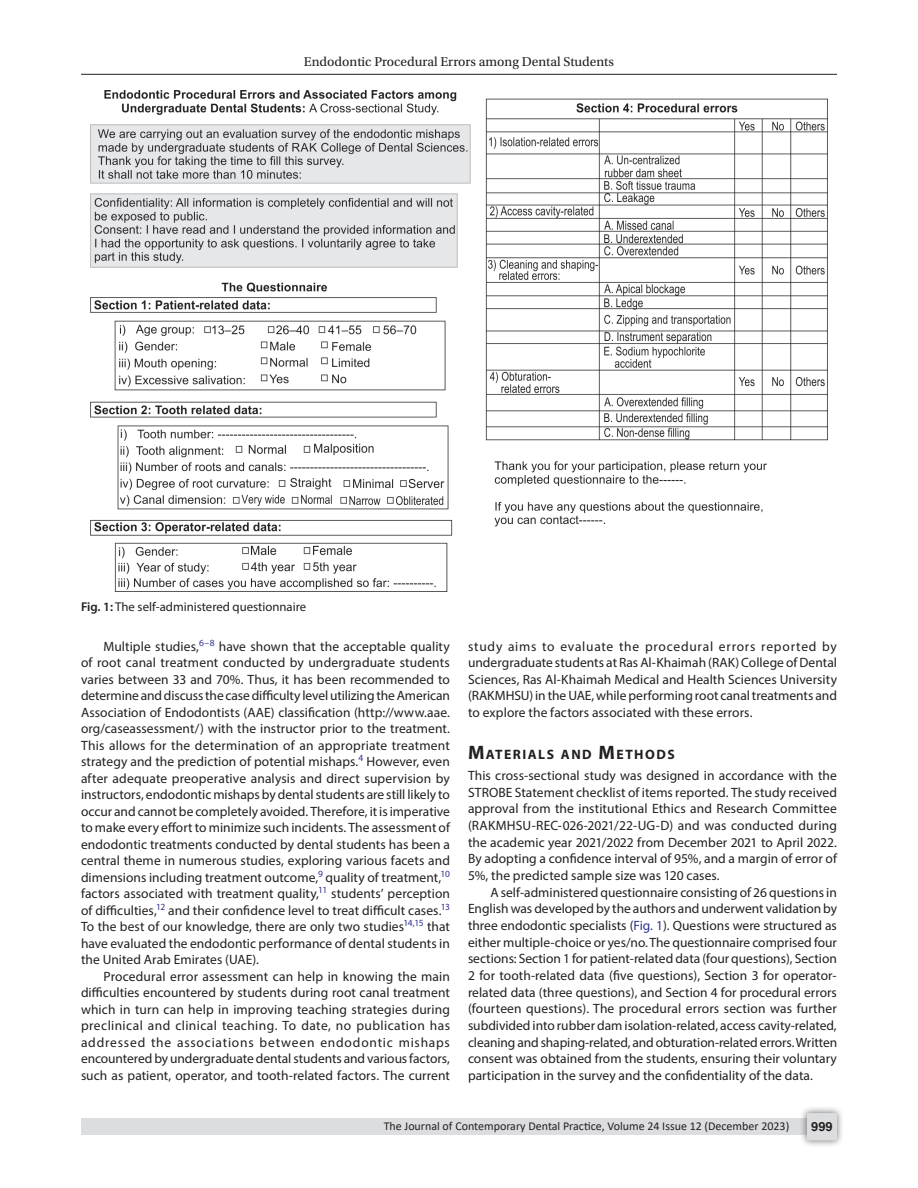
<style>
.page{position:relative;width:918px;height:1188px;background:#fff}
.page>*{position:absolute;margin:0;border:0;box-sizing:border-box;transform-origin:0 0}
.Head-1{font:700 13.65px "Myriad Pro";letter-spacing:.105em;color:#231f20}
.Para-Indent{font:13.5px/16.5px "Myriad Pro";color:#231f20;text-align:justify}
.Para-NoIndent{font:13.5px/16.6px "Myriad Pro";letter-spacing:.005em;color:#231f20;text-align:justify}
.t1{font:13.5px "Utopia Std";color:#231f20}
.FigCaption{font:12.75px "Myriad Pro";color:#231f20}
.t2{font:700 12.75px "Helvetica LT Std";color:#231f20}
.t3{font:12px "Calibri";color:#231f20}
.s1{font-weight:600}
.s2{font-size:19.5px}
.s3{color:#2e3092}
</style>
<div class="page">
<hr style="left:81px;top:74px;width:756px;height:1px;background:#231f20">
<div style="left:81px;top:1119px;width:756px;height:16px;background:#dcdddf"></div>
<div style="left:800px;top:1106px;width:44px;height:41px;background:#231f20;opacity:.61"></div>
<div style="left:807px;top:1113px;width:30px;height:27px;background:#dcdddf;border-radius:2px"></div>
<img style="left:91px;top:90px;width:736px;height:502px">
<p class="t1" style="left:304px;top:55px;width:312px">Endodontic Procedural Errors among Dental Students</p>
<p class="FigCaption" style="left:81px;top:599px;width:227px"><span class="s1">Fig. 1:</span> The self-administered questionnaire</p>
<p class="Para-Indent" style="left:81px;top:638px;width:371px;text-indent:22px">Multiple studies,<sup>6–8</sup> have shown that the acceptable quality of root canal treatment conducted by undergraduate students varies between 33 and 70%. Thus, it has been recommended to determine and discuss the case difficulty level utilizing the American Association of Endodontists (AAE) classification (http://www.aae. org/caseassessment/) with the instructor prior to the treatment.<br>This allows for the determination of an appropriate treatment strategy and the prediction of potential mishaps.<sup>4</sup> However, even after adequate preoperative analysis and direct supervision by instructors, endodontic mishaps by dental students are still likely to occur and cannot be completely avoided. Therefore, it is imperative to make every effort to minimize such incidents. The assessment of endodontic treatments conducted by dental students has been a central theme in numerous studies, exploring various facets and dimensions including treatment outcome,<sup>9</sup> quality of treatment,<sup>10 </sup>factors associated with treatment quality,<sup>11</sup> students’ perception of difficulties,<sup>12</sup> and their confidence level to treat difficult cases.<sup>13<br></sup>To the best of our knowledge, there are only two studies<sup>14,15</sup> that have evaluated the endodontic performance of dental students in the United Arab Emirates (UAE).</p>
<p class="Para-Indent" style="left:81px;top:968px;width:371px;text-indent:22px">Procedural error assessment can help in knowing the main difficulties encountered by students during root canal treatment which in turn can help in improving teaching strategies during preclinical and clinical teaching. To date, no publication has addressed the associations between endodontic mishaps encountered by undergraduate dental students and various factors, such as patient, operator, and tooth-related factors. The current</p>
<p class="Para-Indent" style="left:468px;top:638px;width:371px">study aims to evaluate the procedural errors reported by undergraduate students at Ras Al-Khaimah (RAK) College of Dental Sciences, Ras Al-Khaimah Medical and Health Sciences University (RAKMHSU) in the UAE, while performing root canal treatments and to explore the factors associated with these errors.</p>
<p class="Head-1" style="left:468px;top:745px;width:208px"><span class="s2">M</span>ATERIALS AND <span class="s2">M</span>ETHODS</p>
<p class="Para-NoIndent" style="left:468px;top:767px;width:371px">This cross-sectional study was designed in accordance with the STROBE Statement checklist of items reported. The study received approval from the institutional Ethics and Research Committee (RAKMHSU-REC-026-2021/22-UG-D) and was conducted during the academic year 2021/2022 from December 2021 to April 2022.<br>By adopting a confidence interval of 95%, and a margin of error of 5%, the predicted sample size was 120 cases.</p>
<p class="Para-Indent" style="left:468px;top:884px;width:371px;text-indent:22px">A self-administered questionnaire consisting of 26 questions in English was developed by the authors and underwent validation by three endodontic specialists (<span class="s3">Fig. 1</span>). Questions were structured as either multiple-choice or yes/no. The questionnaire comprised four sections: Section 1 for patient-related data (four questions), Section 2 for tooth-related data (five questions), Section 3 for operator&shy;related data (three questions), and Section 4 for procedural errors (fourteen questions). The procedural errors section was further subdivided into rubber dam isolation-related, access cavity-related, cleaning and shaping-related, and obturation-related errors. Written consent was obtained from the students, ensuring their voluntary participation in the survey and the confidentiality of the data.</p>
<p class="t3" style="left:384px;top:1117px;width:407px">The Journal of Contemporary Dental Practice, Volume 24 Issue 12 (December 2023)</p>
<p class="t2" style="left:811px;top:1119px;width:23px">999</p>
</div>
